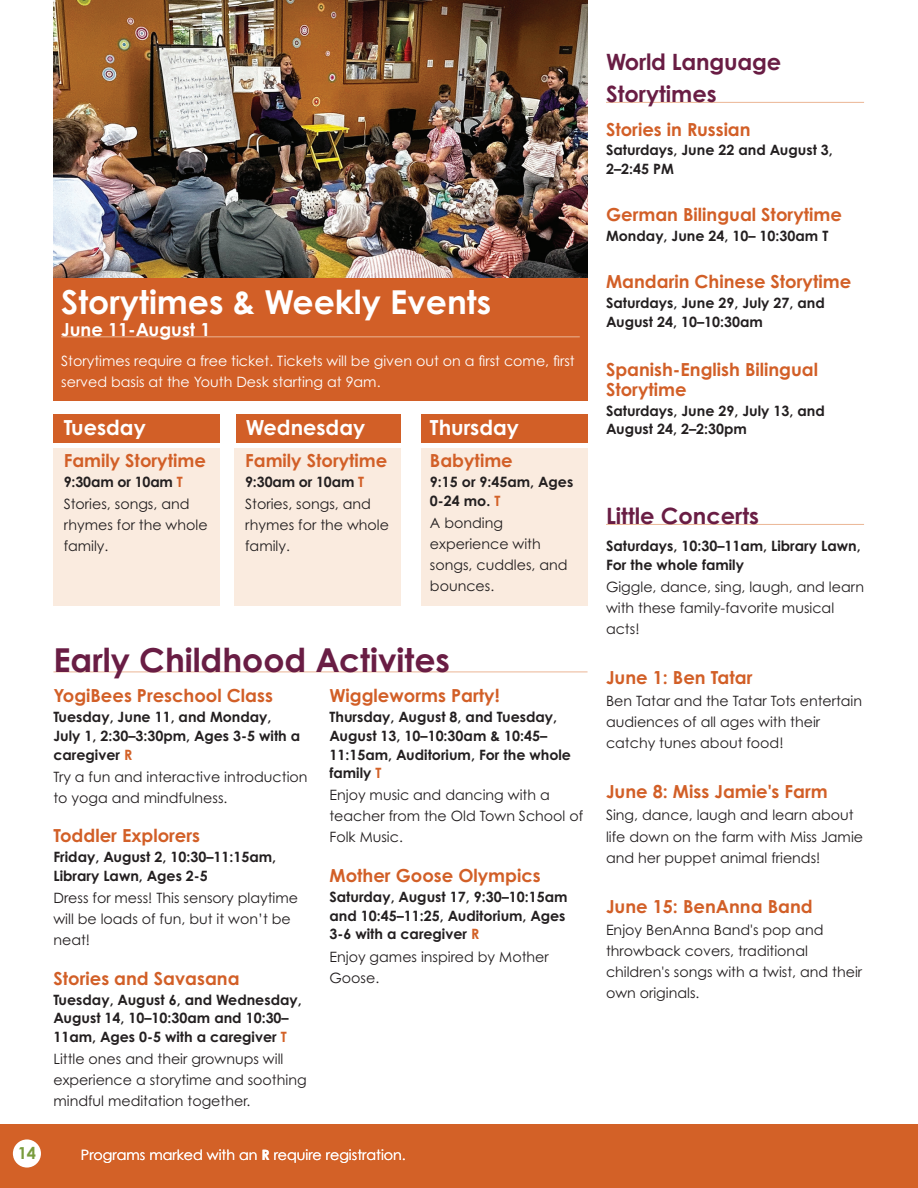
<style>
.page{position:relative;width:918px;height:1188px;background:#fff}
.page>*{position:absolute;margin:0;border:0;box-sizing:border-box;transform-origin:0 0}
.t1{font:700 33px "Century Gothic Pro";color:#691d44}
.t2{font:700 33px "Century Gothic Pro";color:#fff}
.t3{font:700 22.5px/31.5px "Century Gothic Pro";color:#691d44}
.t4{font:700 20.85px "Century Gothic Pro";color:#fff}
.t5{font:700 18px/19.5px "Century Gothic Pro";color:#d25f27}
.t6{font:700 18px "Century Gothic Pro";color:#fff}
.t7{font:700 16.5px "Century Gothic Pro";color:#799c3d}
.t8{font:14.25px/21px "Century Gothic Pro";color:#231f20}
.t9{font:700 14.25px/18.8px "Century Gothic Pro";color:#231f20}
.t10{font:14.25px/21px "Century Gothic Pro";color:#fff}
.s1{font-weight:700}
.s2{font-weight:700;color:#d25f27}
.s3{color:#d36127}
</style>
<div class="page">
<div style="left:0;top:1124px;width:918px;height:64px;background:#d36127"></div>
<div style="left:13px;top:1139px;width:28px;height:28px;background:#fff;border-radius:50%"></div>
<hr style="left:53px;top:671px;width:534px;height:1px;background:#ebb695">
<div style="left:53px;top:277px;width:534px;height:124px;background:#d25f27"></div>
<hr style="left:61px;top:336px;width:519px;height:1px;background:#ebb695">
<div style="left:53px;top:448px;width:167px;height:158px;background:#faebdf"></div>
<div style="left:53px;top:414px;width:167px;height:28px;background:#d25f27"></div>
<div style="left:235px;top:448px;width:166px;height:158px;background:#faebdf"></div>
<div style="left:236px;top:414px;width:165px;height:28px;background:#d25f27"></div>
<div style="left:421px;top:448px;width:166px;height:158px;background:#faebdf"></div>
<div style="left:421px;top:414px;width:166px;height:28px;background:#d25f27"></div>
<hr style="left:606px;top:102px;width:258px;height:1px;background:#ebb695">
<hr style="left:606px;top:524px;width:258px;height:1px;background:#ebb695">
<img style="left:54px;top:0;width:533px;height:277px">
<h1 class="t2" style="left:61px;top:281px;width:431px">Storytimes &amp; Weekly Events</h1>
<p class="t6" style="left:61px;top:319px;width:151px">June 11-August 1</p>
<p class="t10" style="left:61px;top:350px;width:515px">Storytimes require a free ticket. Tickets will be given out on a first come, first served basis at the Youth Desk starting at 9am.</p>
<h3 class="t4" style="left:64px;top:414px;width:84px">Tuesday</h3>
<h3 class="t4" style="left:246px;top:414px;width:121px">Wednesday</h3>
<h3 class="t4" style="left:430px;top:414px;width:91px">Thursday</h3>
<p class="t5" style="left:64px;top:451px;width:144px">Family Storytime</p>
<p class="t8" style="left:64px;top:471px;width:145px"><span class="s1">9:30am or 10am</span> <span class="s2">T<br></span>Stories, songs, and rhymes for the whole family.</p>
<p class="t5" style="left:245px;top:451px;width:144px">Family Storytime</p>
<p class="t8" style="left:245px;top:471px;width:145px"><span class="s1">9:30am or 10am</span> <span class="s2">T<br></span>Stories, songs, and rhymes for the whole family.</p>
<p class="t5" style="left:430px;top:451px;width:84px">Babytime</p>
<p class="t9" style="left:430px;top:472px;width:145px">9:15 or 9:45am, Ages<br>0-24 mo. <span class="s3">T</span></p>
<p class="t8" style="left:430px;top:512px;width:139px">A bonding experience with songs, cuddles, and bounces.</p>
<p class="t7" style="left:18px;top:1142px;width:20px">14</p>
<h1 class="t1" style="left:53px;top:639px;width:398px">Early Childhood Activites</h1>
<p class="t5" style="left:53px;top:685px;width:221px">YogiBees Preschool Class</p>
<p class="t9" style="left:53px;top:707px;width:248px">Tuesday, June 11, and Monday,<br>July 1, 2:30–3:30pm, Ages 3-5 with a caregiver <span class="s3">R</span></p>
<p class="t8" style="left:53px;top:766px;width:256px">Try a fun and interactive introduction to yoga and mindfulness.</p>
<p class="t5" style="left:53px;top:826px;width:148px">Toddler Explorers</p>
<p class="t9" style="left:53px;top:847px;width:224px">Friday, August 2, 10:30–11:15am,<br>Library Lawn, Ages 2-5</p>
<p class="t8" style="left:53px;top:887px;width:246px">Dress for mess! This sensory playtime will be loads of fun, but it won’t be neat!</p>
<p class="t5" style="left:53px;top:968px;width:188px">Stories and Savasana</p>
<p class="t9" style="left:53px;top:990px;width:250px">Tuesday, August 6, and Wednesday,<br>August 14, 10–10:30am and 10:30–<br>11am, Ages 0-5 with a caregiver <span class="s3">T</span></p>
<p class="t8" style="left:53px;top:1048px;width:255px">Little ones and their grownups will experience a storytime and soothing mindful meditation together.</p>
<p class="t5" style="left:329px;top:685px;width:172px">Wiggleworms Party!</p>
<p class="t9" style="left:329px;top:707px;width:243px">Thursday, August 8, and Tuesday,<br>August 13, 10–10:30am &amp; 10:45–<br>11:15am, Auditorium, For the whole family <span class="s3">T</span></p>
<p class="t8" style="left:329px;top:785px;width:255px">Enjoy music and dancing with a teacher from the Old Town School of<br>Folk Music.</p>
<p class="t5" style="left:329px;top:865px;width:213px">Mother Goose Olympics</p>
<p class="t9" style="left:329px;top:887px;width:240px">Saturday, August 17, 9:30–10:15am and 10:45–11:25, Auditorium, Ages<br>3-6 with a caregiver <span class="s3">R</span></p>
<p class="t8" style="left:329px;top:946px;width:221px">Enjoy games inspired by Mother<br>Goose.</p>
<p class="t10" style="left:81px;top:1144px;width:326px">Programs marked with an <span class="s1">R</span> require registration.</p>
<h2 class="t3" style="left:606px;top:46px;width:177px">World Language<br>Storytimes</h2>
<p class="t5" style="left:606px;top:119px;width:146px">Stories in Russian</p>
<p class="t9" style="left:606px;top:141px;width:228px">Saturdays, June 22 and August 3,<br>2–2:45 PM</p>
<p class="t5" style="left:606px;top:205px;width:237px">German Bilingual Storytime</p>
<p class="t9" style="left:606px;top:226px;width:224px">Monday, June 24, 10– 10:30am T</p>
<p class="t5" style="left:606px;top:272px;width:247px">Mandarin Chinese Storytime</p>
<p class="t9" style="left:606px;top:293px;width:220px">Saturdays, June 29, July 27, and<br>August 24, 10–10:30am</p>
<p class="t5" style="left:606px;top:360px;width:214px">Spanish-English Bilingual<br>Storytime</p>
<p class="t9" style="left:606px;top:401px;width:220px">Saturdays, June 29, July 13, and<br>August 24, 2–2:30pm</p>
<h2 class="t3" style="left:606px;top:500px;width:154px">Little Concerts</h2>
<p class="t9" style="left:606px;top:537px;width:256px">Saturdays, 10:30–11am, Library Lawn,<br>For the whole family</p>
<p class="t8" style="left:606px;top:576px;width:259px">Giggle, dance, sing, laugh, and learn with these family-favorite musical acts!</p>
<p class="t5" style="left:606px;top:668px;width:148px">June 1: Ben Tatar</p>
<p class="t8" style="left:606px;top:691px;width:258px">Ben Tatar and the Tatar Tots entertain audiences of all ages with their catchy tunes about food!</p>
<p class="t5" style="left:606px;top:782px;width:223px">June 8: Miss Jamie's Farm</p>
<p class="t8" style="left:606px;top:805px;width:259px">Sing, dance, laugh and learn about life down on the farm with Miss Jamie and her puppet animal friends!</p>
<p class="t5" style="left:606px;top:896px;width:208px">June 15: BenAnna Band</p>
<p class="t8" style="left:606px;top:919px;width:258px">Enjoy BenAnna Band's pop and throwback covers, traditional children's songs with a twist, and their own originals.</p>
</div>
